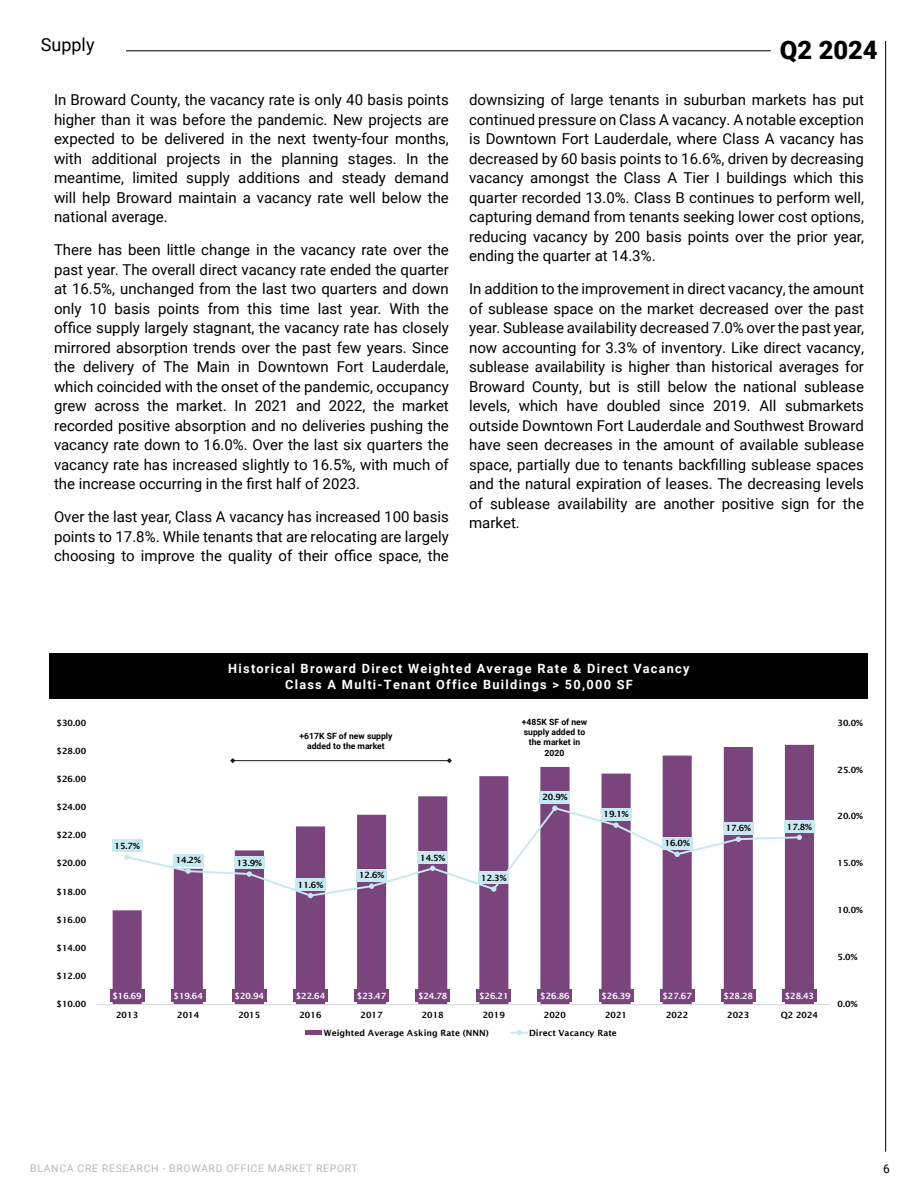
<style>
.page{position:relative;width:918px;height:1188px;background:#fff}
.page>*{position:absolute;margin:0;border:0;box-sizing:border-box;transform-origin:0 0}
.t1{font:900 25.5px "Roboto";color:#000}
.t2{font:18px "Roboto";color:#000}
.t3{font:15px/19.5px "Roboto";color:#000;text-align:justify}
.t4{font:700 12.75px/15.3px "Roboto";letter-spacing:.1em;color:#fff;text-align:center}
.t5{font:12px "Roboto";color:#000}
.t6{font:10.5px "Roboto";letter-spacing:.06em;color:#b6b8ba}
.t7{font:600 8.55px "Lucida Sans";color:#000}
.t8{font:700 8.55px/10.4px "Roboto";color:#000;text-align:center}
.t9{font:600 8.55px "Lucida Sans";color:#fff}
</style>
<div class="page">
<hr style="left:62px;top:50px;width:709px;height:1px;background:#000">
<hr style="left:885px;top:41px;width:1px;height:1111px;background:#000">
<svg style="left:113px;top:745px;width:701px;height:259px"></svg>
<hr style="left:97px;top:1004px;width:733px;height:1px;background:#d9d9d9">
<svg style="left:125px;top:806px;width:676px;height:92px"></svg>
<svg style="left:125px;top:855px;width:5px;height:5px"></svg>
<svg style="left:186px;top:869px;width:5px;height:5px"></svg>
<svg style="left:247px;top:872px;width:5px;height:5px"></svg>
<svg style="left:308px;top:893px;width:5px;height:5px"></svg>
<svg style="left:369px;top:884px;width:5px;height:5px"></svg>
<svg style="left:430px;top:866px;width:5px;height:5px"></svg>
<svg style="left:491px;top:887px;width:5px;height:5px"></svg>
<svg style="left:552px;top:806px;width:5px;height:5px"></svg>
<svg style="left:614px;top:823px;width:5px;height:5px"></svg>
<svg style="left:675px;top:852px;width:5px;height:5px"></svg>
<svg style="left:736px;top:837px;width:5px;height:5px"></svg>
<svg style="left:797px;top:835px;width:5px;height:5px"></svg>
<div style="left:110px;top:989px;width:35px;height:13px;background:#7a447d"></div>
<div style="left:171px;top:989px;width:35px;height:13px;background:#7a447d"></div>
<div style="left:232px;top:989px;width:35px;height:13px;background:#7a447d"></div>
<div style="left:293px;top:989px;width:35px;height:13px;background:#7a447d"></div>
<div style="left:354px;top:989px;width:35px;height:13px;background:#7a447d"></div>
<div style="left:415px;top:989px;width:35px;height:13px;background:#7a447d"></div>
<div style="left:476px;top:989px;width:35px;height:13px;background:#7a447d"></div>
<div style="left:538px;top:989px;width:34px;height:13px;background:#7a447d"></div>
<div style="left:599px;top:989px;width:34px;height:13px;background:#7a447d"></div>
<div style="left:660px;top:989px;width:35px;height:13px;background:#7a447d"></div>
<div style="left:721px;top:989px;width:35px;height:13px;background:#7a447d"></div>
<div style="left:782px;top:989px;width:35px;height:13px;background:#7a447d"></div>
<div style="left:112px;top:840px;width:30px;height:12px;background:#c8e9f1"></div>
<div style="left:173px;top:854px;width:31px;height:12px;background:#c8e9f1"></div>
<div style="left:234px;top:857px;width:31px;height:12px;background:#c8e9f1"></div>
<div style="left:295px;top:878px;width:31px;height:13px;background:#c8e9f1"></div>
<div style="left:356px;top:869px;width:31px;height:12px;background:#c8e9f1"></div>
<div style="left:417px;top:851px;width:31px;height:13px;background:#c8e9f1"></div>
<div style="left:479px;top:872px;width:30px;height:12px;background:#c8e9f1"></div>
<div style="left:540px;top:791px;width:30px;height:12px;background:#c8e9f1"></div>
<div style="left:601px;top:808px;width:30px;height:12px;background:#c8e9f1"></div>
<div style="left:662px;top:837px;width:31px;height:13px;background:#c8e9f1"></div>
<div style="left:723px;top:822px;width:31px;height:13px;background:#c8e9f1"></div>
<div style="left:784px;top:820px;width:31px;height:13px;background:#c8e9f1"></div>
<hr style="left:306px;top:1031px;width:16px;height:4px;background:#7a447d">
<svg style="left:511px;top:1030px;width:16px;height:5px"></svg>
<hr style="left:233px;top:760px;width:216px;height:1px;background:#181717">
<svg style="left:447px;top:758px;width:5px;height:5px"></svg>
<svg style="left:230px;top:758px;width:5px;height:5px"></svg>
<div style="left:49px;top:653px;width:819px;height:46px;background:#000"></div>
<div style="left:41px;top:37px;width:84px;height:28px;background:#fff"></div>
<p class="t2" style="left:41px;top:32px;width:55px">Supply</p>
<p class="t3" style="left:54px;top:90px;width:396px">In Broward County, the vacancy rate is only 40 basis points higher than it was before the pandemic. New projects are expected to be delivered in the next twenty-four months, with additional projects in the planning stages. In the meantime, limited supply additions and steady demand will help Broward maintain a vacancy rate well below the national average.</p>
<p class="t3" style="left:54px;top:240px;width:396px">There has been little change in the vacancy rate over the past year. The overall direct vacancy rate ended the quarter at 16.5%, unchanged from the last two quarters and down only 10 basis points from this time last year. With the office supply largely stagnant, the vacancy rate has closely mirrored absorption trends over the past few years. Since the delivery of The Main in Downtown Fort Lauderdale, which coincided with the onset of the pandemic, occupancy grew across the market. In 2021 and 2022, the market recorded positive absorption and no deliveries pushing the vacancy rate down to 16.0%. Over the last six quarters the vacancy rate has increased slightly to 16.5%, with much of the increase occurring in the first half of 2023.</p>
<p class="t3" style="left:54px;top:507px;width:396px">Over the last year, Class A vacancy has increased 100 basis points to 17.8%. While tenants that are relocating are largely choosing to improve the quality of their office space, the</p>
<h1 class="t1" style="left:780px;top:32px;width:99px">Q2 2024</h1>
<p class="t3" style="left:469px;top:90px;width:396px">downsizing of large tenants in suburban markets has put continued pressure on Class A vacancy. A notable exception is Downtown Fort Lauderdale, where Class A vacancy has decreased by 60 basis points to 16.6%, driven by decreasing vacancy amongst the Class A Tier I buildings which this quarter recorded 13.0%. Class B continues to perform well, capturing demand from tenants seeking lower cost options, reducing vacancy by 200 basis points over the prior year, ending the quarter at 14.3%.</p>
<p class="t3" style="left:469px;top:279px;width:396px">In addition to the improvement in direct vacancy, the amount of sublease space on the market decreased over the past year. Sublease availability decreased 7.0% over the past year, now accounting for 3.3% of inventory. Like direct vacancy, sublease availability is higher than historical averages for Broward County, but is still below the national sublease levels, which have doubled since 2019. All submarkets outside Downtown Fort Lauderdale and Southwest Broward have seen decreases in the amount of available sublease space, partially due to tenants backfilling sublease spaces and the natural expiration of leases. The decreasing levels of sublease availability are another positive sign for the market.</p>
<p class="t7" style="left:57px;top:718px;width:31px">$30.00</p>
<p class="t7" style="left:57px;top:746px;width:31px">$28.00</p>
<p class="t7" style="left:57px;top:774px;width:31px">$26.00</p>
<p class="t7" style="left:57px;top:802px;width:31px">$24.00</p>
<p class="t7" style="left:57px;top:830px;width:31px">$22.00</p>
<p class="t7" style="left:57px;top:859px;width:31px">$20.00</p>
<p class="t7" style="left:57px;top:887px;width:31px">$18.00</p>
<p class="t7" style="left:57px;top:915px;width:31px">$16.00</p>
<p class="t7" style="left:57px;top:943px;width:31px">$14.00</p>
<p class="t7" style="left:57px;top:971px;width:31px">$12.00</p>
<p class="t7" style="left:57px;top:999px;width:31px">$10.00</p>
<p class="t4" style="left:228px;top:661px;width:463px">Historical Broward Direct Weighted Average Rate &amp; Direct Vacancy<br>Class A Multi-Tenant Office Buildings &gt; 50,000 SF</p>
<p class="t8" style="left:299px;top:730px;width:95px">+617K SF of new supply added to the market</p>
<p class="t7" style="left:115px;top:841px;width:27px">15.7%</p>
<p class="t7" style="left:176px;top:855px;width:27px">14.2%</p>
<p class="t7" style="left:237px;top:858px;width:27px">13.9%</p>
<p class="t7" style="left:298px;top:880px;width:27px">11.6%</p>
<p class="t7" style="left:359px;top:870px;width:27px">12.6%</p>
<p class="t7" style="left:420px;top:853px;width:27px">14.5%</p>
<p class="t8" style="left:522px;top:716px;width:67px">+485K SF of new supply added to the market in<br>2020</p>
<p class="t7" style="left:542px;top:793px;width:27px">20.9%</p>
<p class="t7" style="left:604px;top:809px;width:27px">19.1%</p>
<p class="t7" style="left:481px;top:873px;width:27px">12.3%</p>
<p class="t7" style="left:665px;top:839px;width:27px">16.0%</p>
<p class="t7" style="left:726px;top:824px;width:27px">17.6%</p>
<p class="t7" style="left:787px;top:822px;width:27px">17.8%</p>
<p class="t9" style="left:112px;top:991px;width:31px">$16.69</p>
<p class="t9" style="left:174px;top:991px;width:31px">$19.64</p>
<p class="t9" style="left:235px;top:991px;width:31px">$20.94</p>
<p class="t9" style="left:296px;top:991px;width:31px">$22.64</p>
<p class="t9" style="left:357px;top:991px;width:31px">$23.47</p>
<p class="t9" style="left:418px;top:991px;width:31px">$24.78</p>
<p class="t9" style="left:479px;top:991px;width:31px">$26.21</p>
<p class="t9" style="left:540px;top:991px;width:31px">$26.86</p>
<p class="t9" style="left:601px;top:991px;width:31px">$26.39</p>
<p class="t9" style="left:662px;top:991px;width:31px">$27.67</p>
<p class="t9" style="left:724px;top:991px;width:31px">$28.28</p>
<p class="t9" style="left:785px;top:991px;width:31px">$28.43</p>
<p class="t7" style="left:116px;top:1010px;width:24px">2013</p>
<p class="t7" style="left:177px;top:1010px;width:24px">2014</p>
<p class="t7" style="left:238px;top:1010px;width:24px">2015</p>
<p class="t7" style="left:299px;top:1010px;width:24px">2016</p>
<p class="t7" style="left:361px;top:1010px;width:24px">2017</p>
<p class="t7" style="left:422px;top:1010px;width:24px">2018</p>
<p class="t7" style="left:483px;top:1010px;width:24px">2019</p>
<p class="t7" style="left:544px;top:1010px;width:24px">2020</p>
<p class="t7" style="left:605px;top:1010px;width:24px">2021</p>
<p class="t7" style="left:666px;top:1010px;width:24px">2022</p>
<p class="t7" style="left:727px;top:1010px;width:24px">2023</p>
<p class="t7" style="left:781px;top:1010px;width:39px">Q2 2024</p>
<p class="t7" style="left:324px;top:1028px;width:166px">Weighted Average Asking Rate (NNN)</p>
<p class="t7" style="left:529px;top:1028px;width:89px">Direct Vacancy Rate</p>
<p class="t7" style="left:838px;top:718px;width:27px">30.0%</p>
<p class="t7" style="left:838px;top:765px;width:27px">25.0%</p>
<p class="t7" style="left:838px;top:812px;width:27px">20.0%</p>
<p class="t7" style="left:838px;top:859px;width:27px">15.0%</p>
<p class="t7" style="left:838px;top:906px;width:27px">10.0%</p>
<p class="t7" style="left:838px;top:952px;width:21px">5.0%</p>
<p class="t7" style="left:838px;top:999px;width:21px">0.0%</p>
<p class="t6" style="left:30px;top:1160px;width:329px">BLANCA CRE RESEARCH - BROWARD OFFICE MARKET REPORT</p>
<p class="t5" style="left:883px;top:1160px;width:8px">6</p>
</div>
